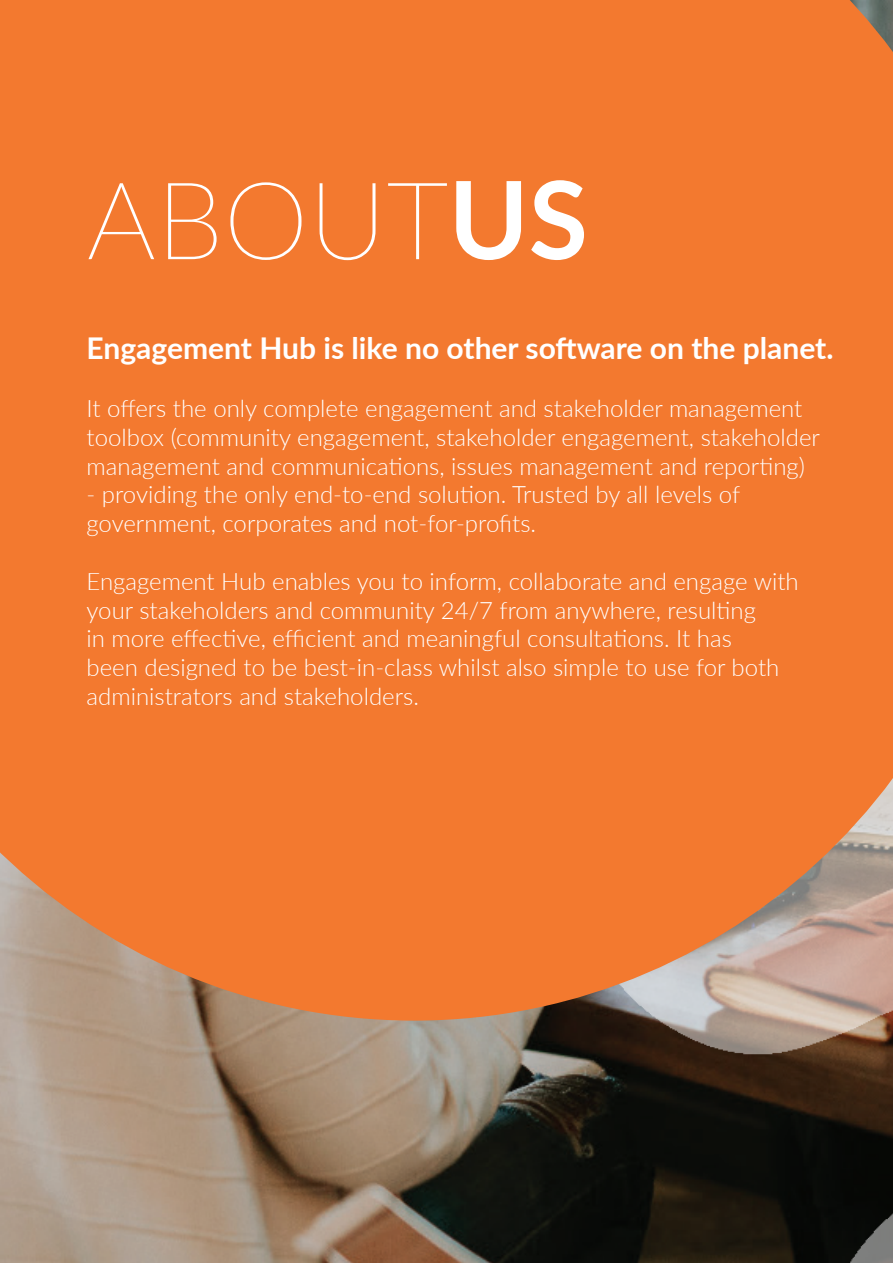
<style>
.page{position:relative;width:893px;height:1263px;background:#fff}
.page>*{position:absolute;margin:0;border:0;box-sizing:border-box;transform-origin:0 0}
.t1{font:100 108px "Lato";color:#fff}
.t2{font:700 30px "Lato";color:#fff}
.t3{font:300 24px/28.8px "Lato";color:#fff}
.s1{font-weight:700}
</style>
<div class="page">
<img style="left:0;top:1020px;width:578px;height:243px">
<img style="left:578px;top:1020px;width:315px;height:243px">
<div style="left:0;top:0;width:893px;height:1020px;background:#f3792f"></div>
<h1 class="t1" style="left:87px;top:147px;width:503px">ABOUT<span class="s1">US</span></h1>
<p class="t2" style="left:87px;top:326px;width:748px">Engagement Hub is like no other software on the planet.</p>
<p class="t3" style="left:87px;top:393px;width:735px">It offers the only complete engagement and stakeholder management toolbox (community engagement, stakeholder engagement, stakeholder management and communications, issues management and reporting)</p>
<p class="t3" style="left:87px;top:479px;width:655px">- providing the only end-to-end solution. Trusted by all levels of government, corporates and not-for-profits.</p>
<p class="t3" style="left:87px;top:566px;width:714px">Engagement Hub enables you to inform, collaborate and engage with your stakeholders and community 24/7 from anywhere, resulting<br>in more effective, efficient and meaningful consultations. It has<br>been designed to be best-in-class whilst also simple to use for both administrators and stakeholders.</p>
</div>
